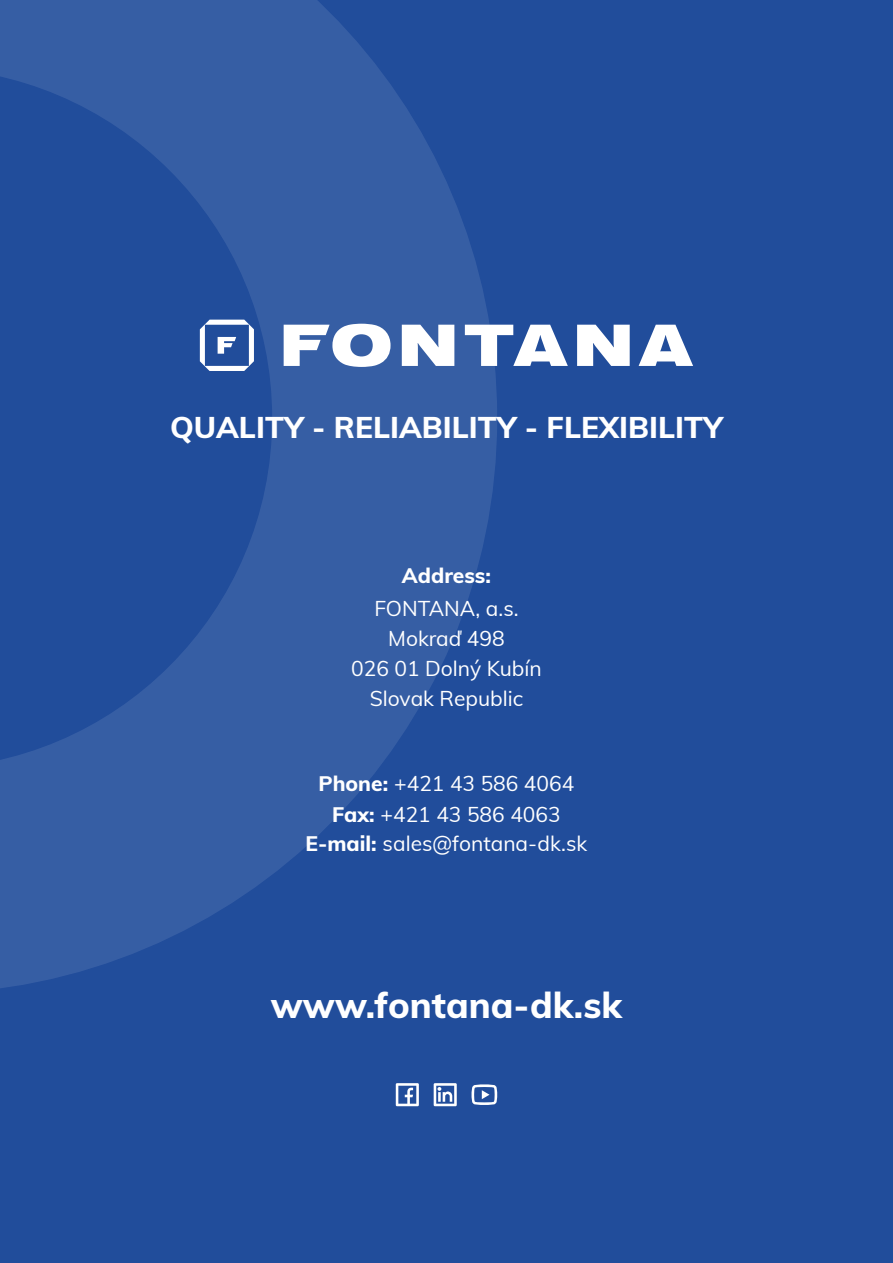
<style>
.page{position:relative;width:893px;height:1263px;background:#214d9b}
.page>*{position:absolute;margin:0;border:0;box-sizing:border-box;transform-origin:0 0}
.t1{font:800 36px "Muli";color:#fff}
.t2{font:800 30px "Muli";color:#fff}
.t3{font:21px/30px "Muli";color:#fff;text-align:center}
.t4{font:800 21px "Muli";color:#fff}
.s1{font-weight:800}
</style>
<div class="page">
<svg style="left:0;top:0;width:497px;height:988px"></svg>
<svg style="left:402px;top:325px;width:52px;height:41px;background:#d9e0ed"></svg>
<svg style="left:465px;top:325px;width:103px;height:41px"></svg>
<svg style="left:577px;top:325px;width:53px;height:41px"></svg>
<svg style="left:639px;top:325px;width:54px;height:41px"></svg>
<svg style="left:284px;top:324px;width:107px;height:43px;background:#b1c0db"></svg>
<svg style="left:200px;top:320px;width:54px;height:51px"></svg>
<svg style="left:396px;top:1083px;width:23px;height:23px"></svg>
<svg style="left:434px;top:1083px;width:23px;height:23px"></svg>
<svg style="left:472px;top:1084px;width:25px;height:21px"></svg>
<h2 class="t2" style="left:170px;top:405px;width:554px">QUALITY - RELIABILITY - FLEXIBILITY</h2>
<p class="t4" style="left:402px;top:560px;width:90px">Address:</p>
<p class="t3" style="left:351px;top:593px;width:192px">FONTANA, a.s.<br>Mokraď 498<br>026 01 Dolný Kubín<br>Slovak Republic</p>
<p class="t3" style="left:306px;top:767px;width:283px"><span class="s1">Phone:</span> +421 43 586 4064<br><span class="s1">Fax:</span> +421 43 586 4063<br><span class="s1">E-mail:</span> sales@fontana-dk.sk</p>
<h1 class="t1" style="left:271px;top:978px;width:353px">www.fontana-dk.sk</h1>
</div>
